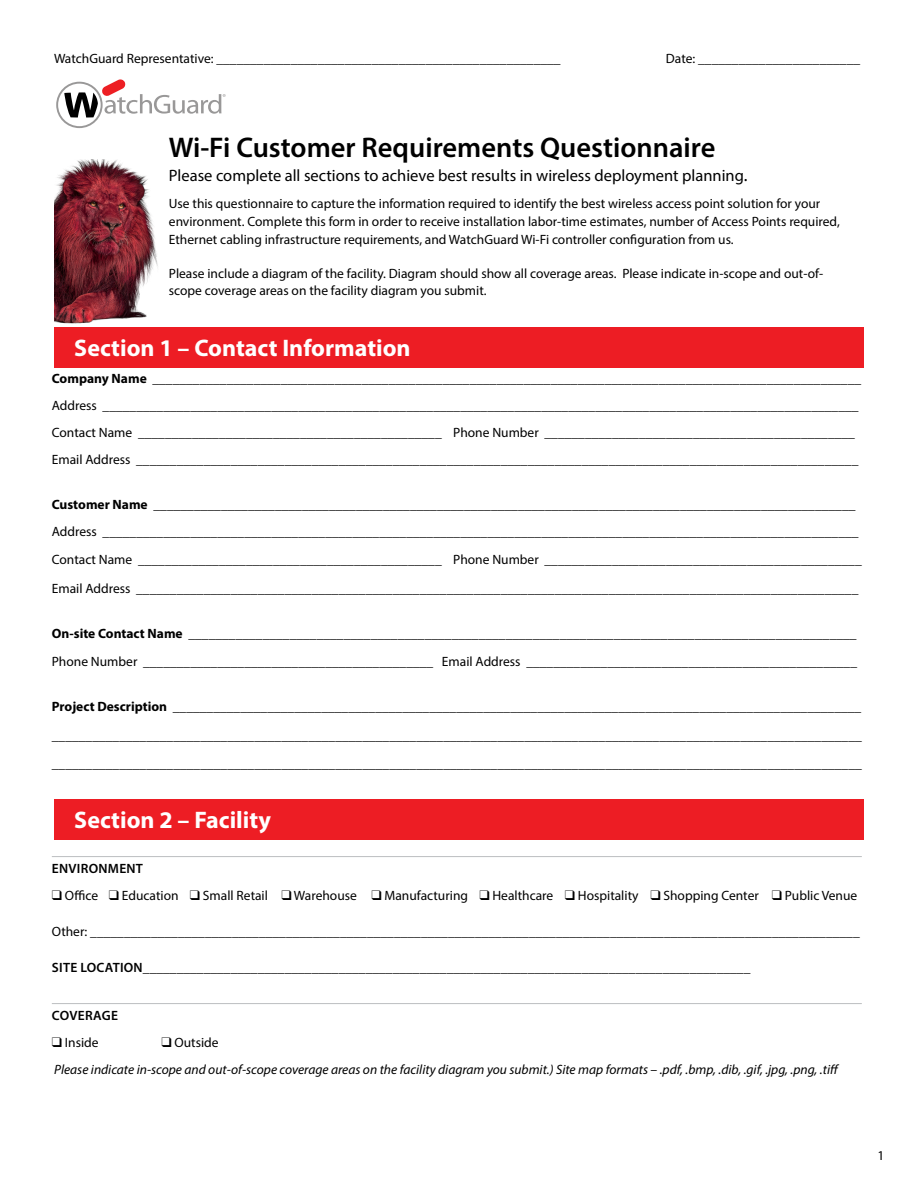
<style>
.page{position:relative;width:918px;height:1188px;background:#fff}
.page>*{position:absolute;margin:0;border:0;box-sizing:border-box;transform-origin:0 0}
.t1{font:600 28.5px "Myriad Pro";color:#000}
.t2{font:700 24px "Myriad Pro";color:#fff}
.t3{font:16.5px "Myriad Pro";color:#000}
.t4{font:13.5px/27px "Myriad Pro";color:#000}
.t5{font:italic 13.5px/27px "Myriad Pro";color:#000}
.t6{font:600 13.5px "Myriad Pro";letter-spacing:.02em;color:#000}
.s1{font-size:18px}
.s2{font-weight:700}
.s3{font-weight:600}
.s4{font-style:normal}
</style>
<div class="page">
<div style="left:54px;top:327px;width:810px;height:40px;background:#ed1d24"></div>
<img style="left:54px;top:160px;width:104px;height:164px">
<svg style="left:56px;top:79px;width:170px;height:49px"></svg>
<hr style="left:52px;top:856px;width:810px;height:1px;background:#bcbec0">
<hr style="left:52px;top:1003px;width:810px;height:1px;background:#bcbec0">
<div style="left:54px;top:800px;width:810px;height:40px;background:#ed1d24"></div>
<p class="t4" style="left:54px;top:45px;width:508px">WatchGuard Representative: ___________________________________________________</p>
<p class="t4" style="left:666px;top:45px;width:196px">Date: ________________________</p>
<h1 class="t1" style="left:169px;top:129px;width:548px">Wi-Fi Customer Requirements Questionnaire</h1>
<p class="t3" style="left:169px;top:165px;width:580px">Please complete all sections to achieve best results in wireless deployment planning<span class="s1">.</span></p>
<p class="t4" style="left:169px;top:194px;width:672px;line-height:18px">Use this questionnaire to capture the information required to identify the best wireless access point solution for your environment. Complete this form in order to receive installation labor-time estimates, number of Access Points required,<br>Ethernet cabling infrastructure requirements, and WatchGuard Wi-Fi controller configuration from us.</p>
<p class="t4" style="left:169px;top:265px;width:656px;line-height:16.5px">Please include a diagram of the facility. Diagram should show all coverage areas. Please indicate in-scope and out-of&shy;scope coverage areas on the facility diagram you submit.</p>
<h2 class="t2" style="left:74px;top:333px;width:338px">Section 1 – Contact Information</h2>
<p class="t4" style="left:52px;top:364px;width:811px"><span class="s2">Company Name</span> _________________________________________________________________________________________________________ Address ________________________________________________________________________________________________________________ Contact Name _____________________________________________ Phone Number ______________________________________________ Email Address ___________________________________________________________________________________________________________</p>
<p class="t4" style="left:52px;top:490px;width:808px"><span class="s2">Customer Name</span> ________________________________________________________________________________________________________<br>Address ________________________________________________________________________________________________________________</p>
<p class="t4" style="left:52px;top:545px;width:811px;line-height:28.5px">Contact Name _____________________________________________ Phone Number _______________________________________________<br>Email Address ___________________________________________________________________________________________________________</p>
<p class="t4" style="left:52px;top:619px;width:807px;line-height:28.5px"><span class="s2">On-site Contact Name</span> ___________________________________________________________________________________________________<br>Phone Number ___________________________________________ Email Address _________________________________________________</p>
<p class="t4" style="left:52px;top:692px;width:811px;line-height:28.5px;text-align:justify"><span class="s2">Project Description</span> ______________________________________________________________________________________________________ ________________________________________________________________________________________________________________________ ________________________________________________________________________________________________________________________</p>
<h2 class="t2" style="left:74px;top:804px;width:198px">Section 2 – Facility</h2>
<p class="t6" style="left:52px;top:860px;width:93px">ENVIRONMENT</p>
<p class="t4" style="left:52px;top:882px;width:807px">❑ Office ❑ Education ❑ Small Retail ❑ Warehouse ❑ Manufacturing ❑ Healthcare ❑ Hospitality ❑ Shopping Center ❑ Public Venue</p>
<p class="t4" style="left:52px;top:918px;width:809px">Other: __________________________________________________________________________________________________________________</p>
<p class="t4" style="left:52px;top:954px;width:700px"><span class="s3">SITE LOCATION</span>__________________________________________________________________________________________</p>
<p class="t6" style="left:52px;top:1007px;width:68px">COVERAGE</p>
<p class="t4" style="left:52px;top:1029px;width:48px">❑ Inside</p>
<p class="t5" style="left:54px;top:1029px;width:786px;text-indent:107px">❑ <span class="s4">Outside<br></span>Please indicate in-scope and out-of-scope coverage areas on the facility diagram you submit.) Site map formats – .pdf, .bmp, .dib, .gif, .jpg, .png, .tiff</p>
<p class="t4" style="left:878px;top:1142px;width:8px">1</p>
</div>
